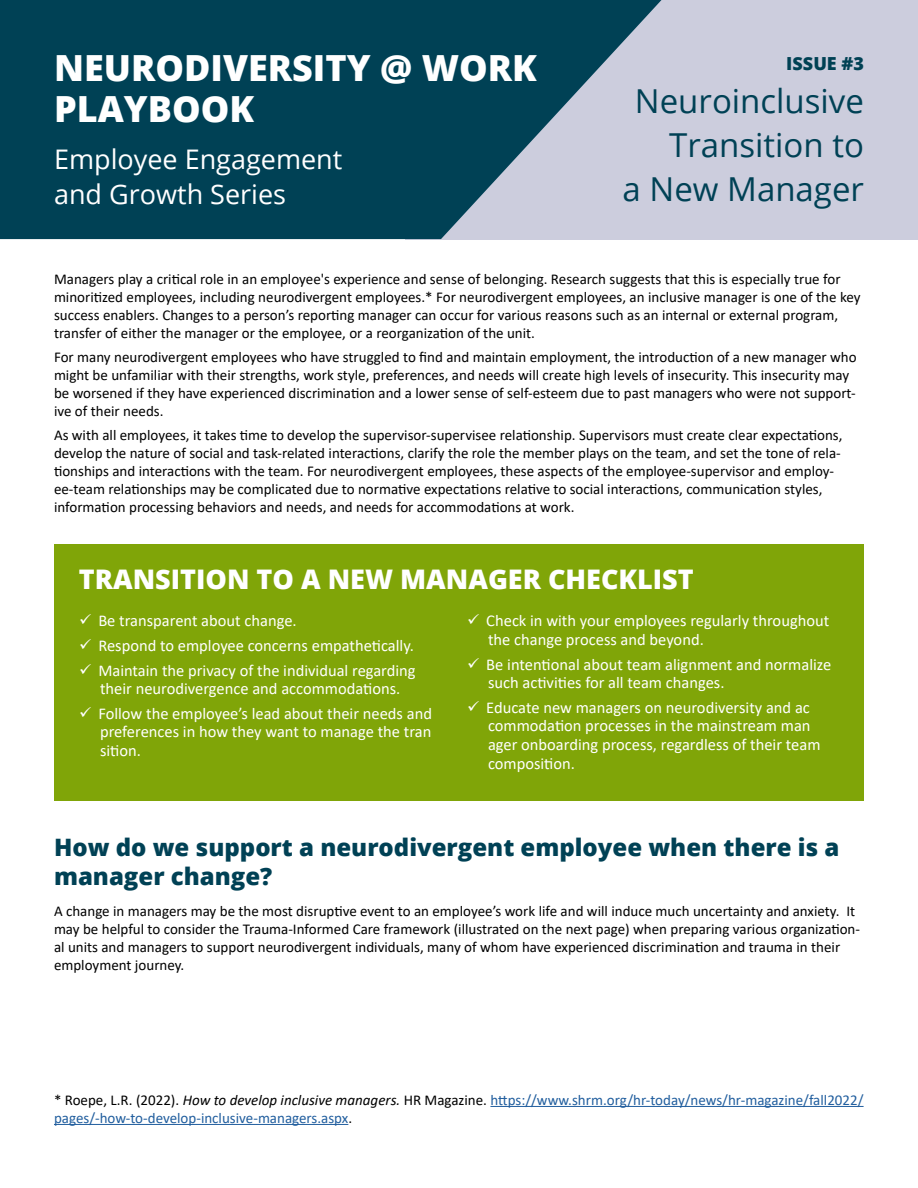
<style>
.page{position:relative;width:918px;height:1188px;background:#fff}
.page>*{position:absolute;margin:0;border:0;box-sizing:border-box;transform-origin:0 0}
.t1{font:800 36px/40.8px "Open Sans";color:#fff}
.t2{font:33px/43.8px "Open Sans";color:#004155;text-align:right}
.t3{font:27px/34.8px "Open Sans";color:#fff}
.t4{font:800 27px "Open Sans";color:#fff}
.t5{font:800 24px/28.8px "Open Sans";color:#004155}
.t6{font:800 18px "Open Sans";color:#004154}
.t7{font:16.5px "Calibri";color:#fff}
.t8{font:15px/18px "Calibri";color:#000}
.t9{font:15px/18px "Calibri";color:#215e9e}
.s1{color:#000}
.s2{font-style:italic;color:#000}
</style>
<div class="page">
<div style="left:54px;top:544px;width:810px;height:257px;background:#80a508"></div>
<hr style="left:490px;top:1106px;width:374px;height:1px;background:#215e9e">
<hr style="left:54px;top:1124px;width:294px;height:1px;background:#215e9e">
<div style="left:405px;top:0;width:513px;height:239px;background:#cccddd"></div>
<svg style="left:0;top:0;width:662px;height:239px;fill:#004155"></svg>
<h1 class="t1" style="left:54px;top:46px;width:484px">NEURODIVERSITY @ WORK<br>PLAYBOOK</h1>
<h1 class="t3" style="left:54px;top:141px;width:290px">Employee Engagement and Growth Series</h1>
<h1 class="t6" style="left:786px;top:49px;width:79px">ISSUE #3</h1>
<h1 class="t2" style="left:623px;top:79px;width:243px">Neuroinclusive<br>Transition to<br>a New Manager</h1>
<p class="t8" style="left:54px;top:269px;width:808px">Managers play a critical role in an employee's experience and sense of belonging. Research suggests that this is especially true for minoritized employees, including neurodivergent employees.* For neurodivergent employees, an inclusive manager is one of the key success enablers. Changes to a person’s reporting manager can occur for various reasons such as an internal or external program, transfer of either the manager or the employee, or a reorganization of the unit.</p>
<p class="t8" style="left:54px;top:347px;width:804px">For many neurodivergent employees who have struggled to find and maintain employment, the introduction of a new manager who might be unfamiliar with their strengths, work style, preferences, and needs will create high levels of insecurity. This insecurity may be worsened if they have experienced discrimination and a lower sense of self-esteem due to past managers who were not support&shy;ive of their needs.</p>
<p class="t8" style="left:54px;top:425px;width:790px">As with all employees, it takes time to develop the supervisor-supervisee relationship. Supervisors must create clear expectations, develop the nature of social and task-related interactions, clarify the role the member plays on the team, and set the tone of rela&shy;tionships and interactions with the team. For neurodivergent employees, these aspects of the employee-supervisor and employ&shy;ee-team relationships may be complicated due to normative expectations relative to social interactions, communication styles, information processing behaviors and needs, and needs for accommodations at work.</p>
<h2 class="t4" style="left:79px;top:559px;width:616px">TRANSITION TO A NEW MANAGER CHECKLIST</h2>
<p class="t7" style="left:79px;top:610px;width:219px">✓ Be transparent about change.</p>
<p class="t7" style="left:467px;top:610px;width:364px">✓ Check in with your employees regularly throughout</p>
<p class="t7" style="left:79px;top:634px;width:336px">✓ Respond to employee concerns empathetically.</p>
<p class="t7" style="left:488px;top:628px;width:217px">the change process and beyond.</p>
<p class="t7" style="left:79px;top:659px;width:338px">✓ Maintain the privacy of the individual regarding</p>
<p class="t7" style="left:467px;top:653px;width:366px">✓ Be intentional about team alignment and normalize</p>
<p class="t7" style="left:488px;top:671px;width:238px">such activities for all team changes.</p>
<p class="t7" style="left:100px;top:677px;width:302px">their neurodivergence and accommodations.</p>
<p class="t7" style="left:79px;top:702px;width:354px">✓ Follow the employee’s lead about their needs and</p>
<p class="t7" style="left:467px;top:696px;width:344px">✓ Educate new managers on neurodiversity and ac</p>
<p class="t7" style="left:488px;top:715px;width:324px">commodation processes in the mainstream man</p>
<p class="t7" style="left:100px;top:721px;width:333px">preferences in how they want to manage the tran</p>
<p class="t7" style="left:488px;top:733px;width:334px">ager onboarding process, regardless of their team</p>
<p class="t7" style="left:100px;top:739px;width:42px">sition.</p>
<p class="t7" style="left:488px;top:752px;width:89px">composition.</p>
<h2 class="t5" style="left:54px;top:831px;width:787px">How do we support a neurodivergent employee when there is a manager change?</h2>
<p class="t8" style="left:54px;top:902px;width:808px">A change in managers may be the most disruptive event to an employee’s work life and will induce much uncertainty and anxiety. It may be helpful to consider the Trauma-Informed Care framework (illustrated on the next page) when preparing various organization&shy;al units and managers to support neurodivergent individuals, many of whom have experienced discrimination and trauma in their employment journey.</p>
<p class="t9" style="left:54px;top:1090px;width:811px"><span class="s1">* Roepe, L.R. (2022).</span> <span class="s2">How to develop inclusive managers.</span> <span class="s1">HR Magazine.</span> https://www.shrm.org/hr-today/news/hr-magazine/fall2022/ pages/-how-to-develop-inclusive-managers.aspx<span class="s1">.</span></p>
</div>
